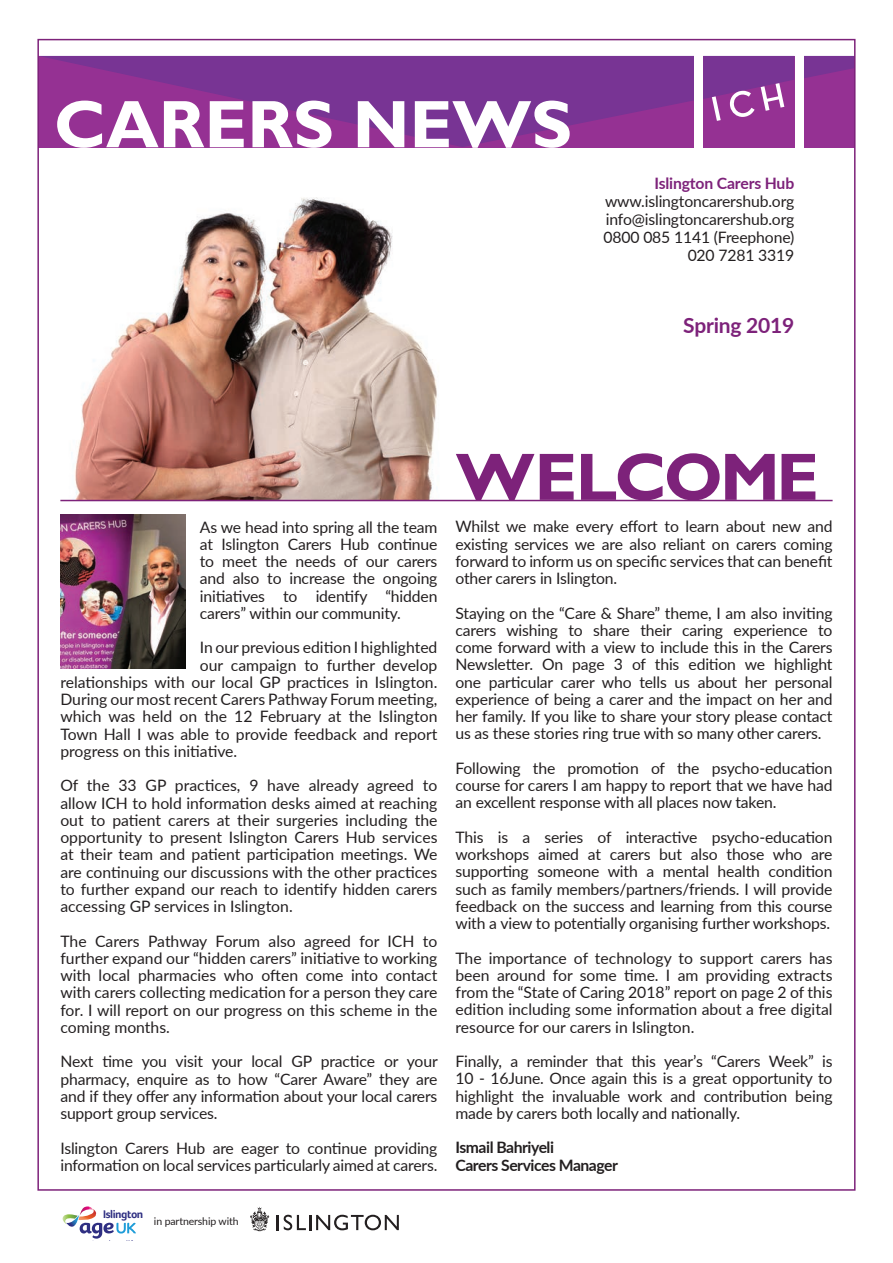
<style>
.page{position:relative;width:893px;height:1263px;background:#fff}
.page>*{position:absolute;margin:0;border:0;box-sizing:border-box;transform-origin:0 0}
.t1{font:700 67.5px "Gill Sans";color:#fff}
.t2{font:700 67.35px "Gill Sans";letter-spacing:-.04em;color:#7d227a}
.t3{font:700 21px "Lato";letter-spacing:-.01em;color:#7d227a}
.t4{font:15.75px/17.2px "Lato";letter-spacing:-.01em;color:#231f20;text-align:justify}
.t5{font:700 15.75px "Lato";letter-spacing:-.03em;color:#231f20}
.t6{font:700 15.75px "Lato";letter-spacing:-.01em;color:#7d227a}
.t7{font:700 11.4px "Foco";letter-spacing:-.04em;color:#2f2f82}
.t8{font:10.5px "Lato";letter-spacing:-.01em;color:#231f20}
</style>
<div class="page">
<img style="left:60px;top:197px;width:454px;height:303px">
<svg style="left:40px;top:56px;width:812px;height:91px;fill:#783494"></svg>
<div style="left:694px;top:54px;width:109px;height:102px;background:#fff"></div>
<div style="left:703px;top:56px;width:91px;height:91px;background:#953193"></div>
<svg style="left:703px;top:56px;width:91px;height:65px"></svg>
<hr style="left:60px;top:500px;width:773px;height:1px;background:#7d227a">
<svg style="left:63px;top:1206px;width:73px;height:33px"></svg>
<svg style="left:250px;top:1206px;width:19px;height:25px"></svg>
<svg style="left:277px;top:1215px;width:122px;height:15px"></svg>
<img style="left:60px;top:515px;width:125px;height:154px">
<p class="t1" style="left:54px;top:84px;width:519px">CARERS NEWS</p>
<p class="t6" style="left:654px;top:172px;width:141px">Islington Carers Hub</p>
<p class="t4" style="left:605px;top:192px;width:191px">www.islingtoncarershub.org</p>
<p class="t4" style="left:606px;top:210px;width:190px">info@islingtoncarershub.org</p>
<p class="t4" style="left:604px;top:228px;width:192px">0800 085 1141 (Freephone)</p>
<p class="t4" style="left:688px;top:246px;width:108px">020 7281 3319</p>
<p class="t3" style="left:683px;top:310px;width:113px">Spring 2019</p>
<p class="t4" style="left:200px;top:518px;width:239px">As we head into spring all the team at Islington Carers Hub continue to meet the needs of our carers and also to increase the ongoing initiatives to identify “hidden carers” within our community.</p>
<p class="t4" style="left:200px;top:638px;width:239px">In our previous edition I highlighted</p>
<p class="t4" style="left:200px;top:656px;width:239px">our campaign to further develop</p>
<p class="t4" style="left:60px;top:673px;width:379px">relationships with our local GP practices in Islington.</p>
<p class="t4" style="left:60px;top:690px;width:379px">During our most recent Carers Pathway Forum meeting,</p>
<p class="t4" style="left:60px;top:707px;width:379px">which was held on the 12 February at the Islington</p>
<p class="t4" style="left:60px;top:724px;width:379px">Town Hall I was able to provide feedback and report</p>
<p class="t4" style="left:60px;top:742px;width:178px">progress on this initiative.</p>
<p class="t4" style="left:60px;top:776px;width:379px">Of the 33 GP practices, 9 have already agreed to allow ICH to hold information desks aimed at reaching out to patient carers at their surgeries including the opportunity to present Islington Carers Hub services at their team and patient participation meetings. We are continuing our discussions with the other practices to further expand our reach to identify hidden carers accessing GP services in Islington.</p>
<p class="t4" style="left:60px;top:931px;width:379px">The Carers Pathway Forum also agreed for ICH to further expand our “hidden carers” initiative to working with local pharmacies who often come into contact with carers collecting medication for a person they care for. I will report on our progress on this scheme in the coming months.</p>
<p class="t4" style="left:60px;top:1052px;width:379px">Next time you visit your local GP practice or your pharmacy, enquire as to how “Carer Aware” they are and if they offer any information about your local carers support group services.</p>
<p class="t4" style="left:60px;top:1138px;width:379px">Islington Carers Hub are eager to continue providing information on local services particularly aimed at carers.</p>
<p class="t7" style="left:103px;top:1208px;width:42px">Islington</p>
<p class="t8" style="left:154px;top:1213px;width:86px">in partnership with</p>
<p class="t2" style="left:456px;top:437px;width:365px">WELCOME</p>
<p class="t4" style="left:455px;top:517px;width:379px">Whilst we make every effort to learn about new and existing services we are also reliant on carers coming forward to inform us on specific services that can benefit other carers in Islington.</p>
<p class="t4" style="left:455px;top:604px;width:379px">Staying on the “Care &amp; Share” theme, I am also inviting carers wishing to share their caring experience to come forward with a view to include this in the Carers Newsletter. On page 3 of this edition we highlight one particular carer who tells us about her personal experience of being a carer and the impact on her and her family. If you like to share your story please contact us as these stories ring true with so many other carers.</p>
<p class="t4" style="left:455px;top:759px;width:379px">Following the promotion of the psycho-education course for carers I am happy to report that we have had an excellent response with all places now taken.</p>
<p class="t4" style="left:455px;top:828px;width:379px">This is a series of interactive psycho-education workshops aimed at carers but also those who are supporting someone with a mental health condition such as family members/partners/friends. I will provide feedback on the success and learning from this course with a view to potentially organising further workshops.</p>
<p class="t4" style="left:455px;top:949px;width:379px">The importance of technology to support carers has been around for some time. I am providing extracts from the “State of Caring 2018” report on page 2 of this edition including some information about a free digital resource for our carers in Islington.</p>
<p class="t4" style="left:455px;top:1052px;width:379px">Finally, a reminder that this year’s “Carers Week” is 10 - 16June. Once again this is a great opportunity to highlight the invaluable work and contribution being made by carers both locally and nationally.</p>
<p class="t5" style="left:455px;top:1136px;width:100px">Ismail Bahriyeli</p>
<p class="t5" style="left:455px;top:1153px;width:164px">Carers Services Manager</p>
</div>
